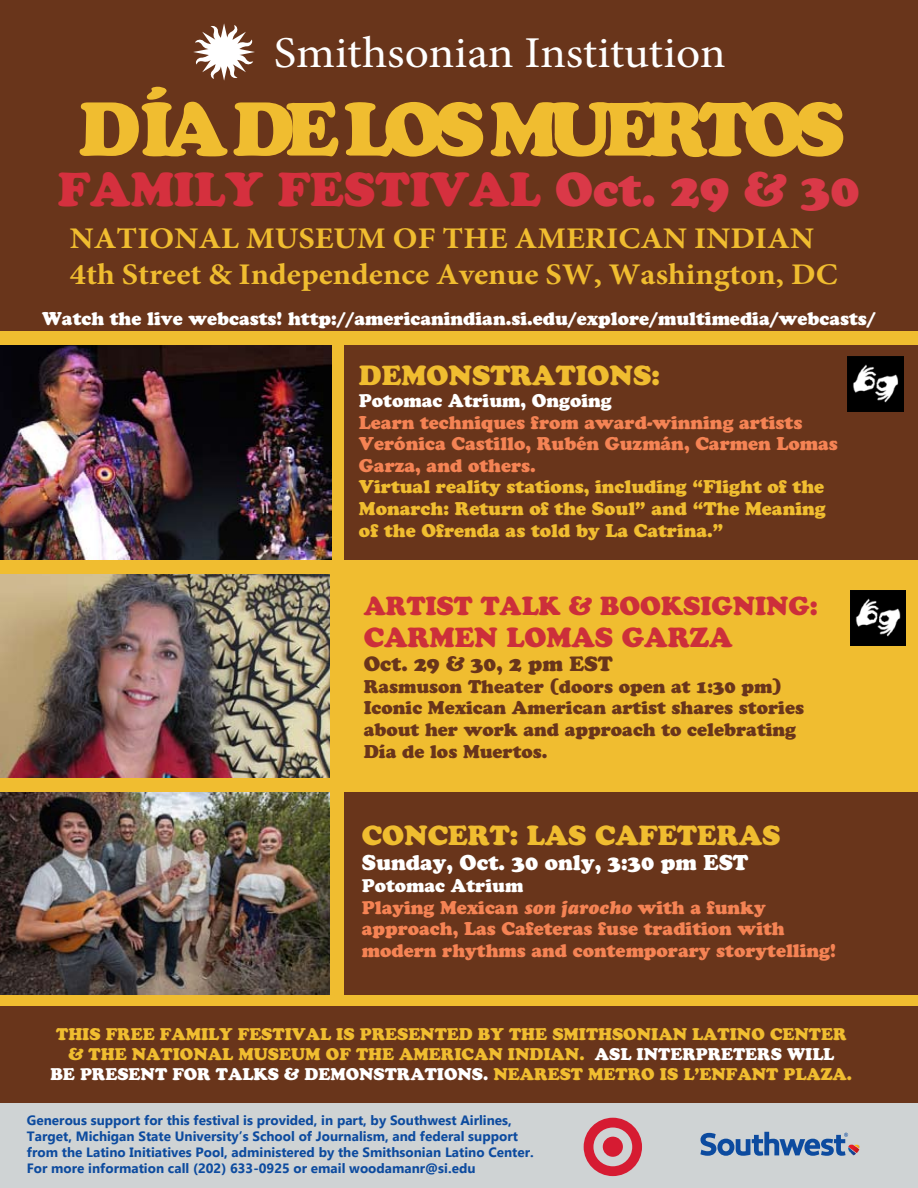
<style>
.page{position:relative;width:918px;height:1188px;background:#fff}
.page>*{position:absolute;margin:0;border:0;box-sizing:border-box;transform-origin:0 0}
.t1{font:75px "Cooper Black Std";letter-spacing:-.125em;color:#f0bd30}
.t2{font:47.4px "Cooper Black Std";color:#d5303e}
.t3{font:44.1px "Minion Pro";letter-spacing:-.005em;color:#fff;scale:1.08 1}
.t4{font:700 30px/36px "Minion Pro";color:#f0bd30;scale:1.08 1}
.t5{font:27.45px "Cooper Black Std";color:#f0bd30}
.t6{font:27.45px "Cooper Black Std";color:#cc2f3a}
.t7{font:25.95px "Cooper Black Std";color:#cc2f3a}
.t8{font:21.45px "Cooper Black Std";color:#fff}
.t9{font:20.55px "Cooper Black Std";color:#69351b}
.t10{font:18.3px/21.6px "Cooper Black Std";color:#f58354}
.t11{font:18.3px/21.6px "Cooper Black Std";color:#69351b}
.t12{font:18.3px/21.6px "Cooper Black Std";color:#f0bd30;text-align:justify}
.t13{font:18.3px "Cooper Black Std";color:#fff}
.t14{font:16.8px/19.8px "Cooper Black Std";color:#f0bd30;text-align:center}
.t15{font:700 13.5px/16.2px "Gadugi";color:#0d4b9f}
.s1{color:#da3948}
.s2{color:#fff}
.s3{font-style:italic}
</style>
<div class="page">
<div style="left:0;top:1102px;width:918px;height:86px;background:#cfd3d4"></div>
<div style="left:0;top:0;width:918px;height:1102px;background:#69351b"></div>
<svg style="left:193px;top:23px;width:62px;height:58px"></svg>
<div style="left:0;top:568px;width:918px;height:217px;background:#f0bd30"></div>
<img style="left:0;top:574px;width:330px;height:204px">
<div style="left:0;top:1002px;width:918px;height:101px;background:#69351b"></div>
<img style="left:0;top:791px;width:331px;height:205px">
<div style="left:331px;top:344px;width:13px;height:656px;background:#f0bd30"></div>
<div style="left:0;top:778px;width:918px;height:13px;background:#f0bd30"></div>
<div style="left:0;top:996px;width:918px;height:10px;background:#f0bd30"></div>
<img style="left:0;top:345px;width:332px;height:216px">
<div style="left:0;top:331px;width:918px;height:14px;background:#f0bd30"></div>
<img style="left:851px;top:591px;width:55px;height:55px">
<img style="left:848px;top:356px;width:55px;height:56px">
<svg style="left:700px;top:1132px;width:160px;height:24px"></svg>
<svg style="left:584px;top:1118px;width:58px;height:58px"></svg>
<div style="left:0;top:561px;width:918px;height:13px;background:#f0bd30"></div>
<h3 class="t3" style="left:274px;top:24px;width:420px">Smithsonian Institution</h3>
<h1 class="t1" style="left:79px;top:84px;width:768px">DÍA DE LOS MUERTOS</h1>
<h2 class="t2" style="left:58px;top:160px;width:803px">FAMILY FESTIVAL <span class="s1">Oct. 29 &amp; 30</span></h2>
<h3 class="t4" style="left:70px;top:220px;width:712px">NATIONAL MUSEUM OF THE AMERICAN INDIAN<br>4th Street &amp; Independence Avenue SW, Washington, DC</h3>
<h3 class="t13" style="left:42px;top:307px;width:835px">Watch the live webcasts! http://americanindian.si.edu/explore/multimedia/webcasts/</h3>
<h3 class="t5" style="left:359px;top:359px;width:302px">DEMONSTRATIONS:</h3>
<h3 class="t13" style="left:359px;top:390px;width:254px">Potomac Atrium, Ongoing</h3>
<h3 class="t10" style="left:359px;top:411px;width:480px">Learn techniques from award-winning artists<br>Verónica Castillo, Rubén Guzmán, Carmen Lomas<br>Garza, and others.</h3>
<h3 class="t12" style="left:359px;top:476px;width:468px">Virtual reality stations, including “Flight of the Monarch: Return of the Soul” and “The Meaning of the Ofrenda as told by La Catrina.”</h3>
<h3 class="t7" style="left:364px;top:590px;width:456px">ARTIST TALK &amp; BOOKSIGNING:</h3>
<h3 class="t6" style="left:364px;top:621px;width:371px">CARMEN LOMAS GARZA</h3>
<h3 class="t9" style="left:364px;top:652px;width:250px">Oct. 29 &amp; 30, 2 pm EST</h3>
<h3 class="t11" style="left:364px;top:676px;width:442px">Rasmuson Theater (doors open at 1:30 pm)<br>Iconic Mexican American artist shares stories about her work and approach to celebrating Día de los Muertos.</h3>
<h3 class="t5" style="left:362px;top:819px;width:420px">CONCERT: LAS CAFETERAS</h3>
<h3 class="t8" style="left:362px;top:850px;width:388px">Sunday, Oct. 30 only, 3:30 pm EST</h3>
<h3 class="t10" style="left:362px;top:875px;width:476px"><span class="s2">Potomac Atrium<br></span>Playing Mexican <span class="s3">son jarocho</span> with a funky approach, Las Cafeteras fuse tradition with modern rhythms and contemporary storytelling!</h3>
<p class="t14" style="left:51px;top:1025px;width:803px">THIS FREE FAMILY FESTIVAL IS PRESENTED BY THE SMITHSONIAN LATINO CENTER &amp; THE NATIONAL MUSEUM OF THE AMERICAN INDIAN. <span class="s2">ASL INTERPRETERS WILL<br>BE PRESENT FOR TALKS &amp; DEMONSTRATIONS.</span> NEAREST METRO IS L’ENFANT PLAZA.</p>
<p class="t15" style="left:27px;top:1112px;width:508px">Generous support for this festival is provided, in part, by Southwest Airlines, Target, Michigan State University’s School of Journalism, and federal support from the Latino Initiatives Pool, administered by the Smithsonian Latino Center.<br>For more information call (202) 633-0925 or email woodamanr@si.edu</p>
</div>
